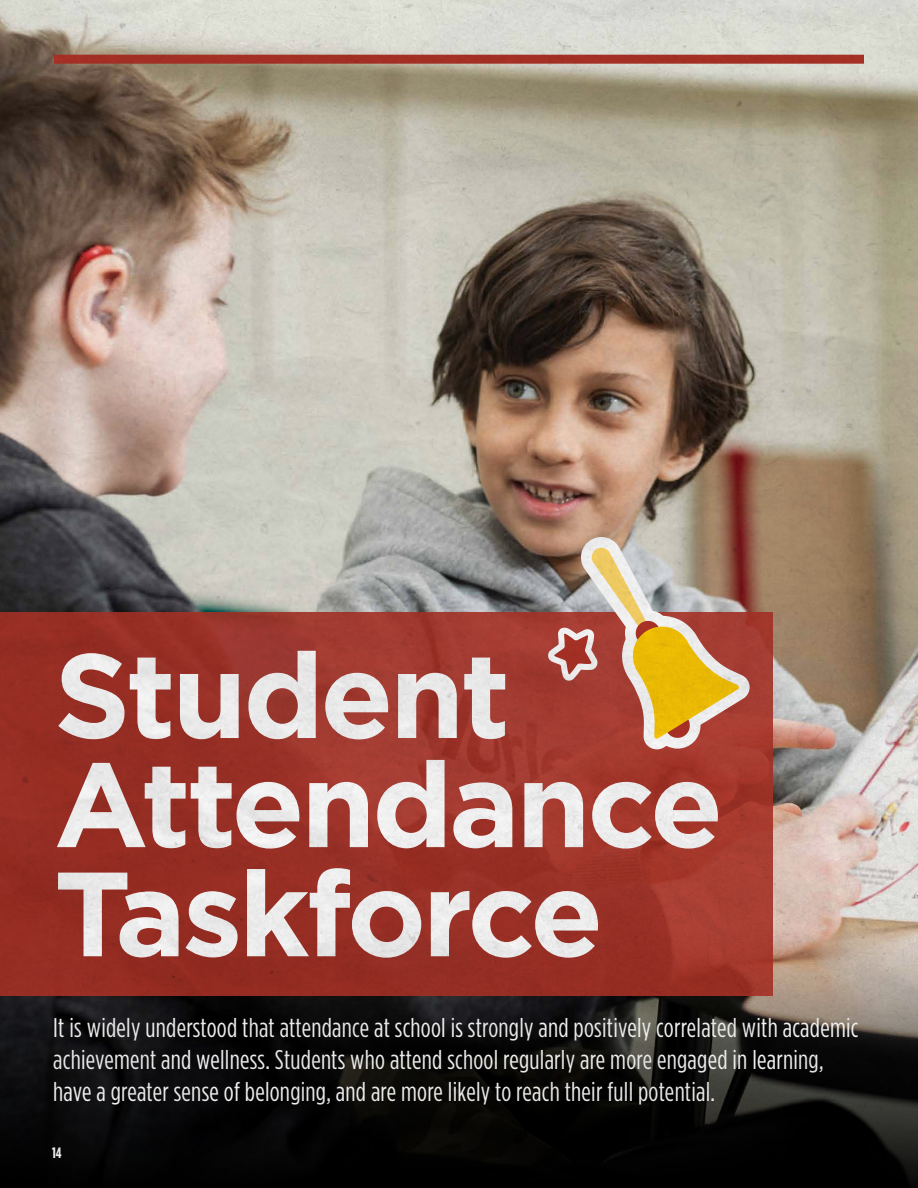
<style>
.page{position:relative;width:918px;height:1188px;background:#fff}
.page>*{position:absolute;margin:0;border:0;box-sizing:border-box;transform-origin:0 0}
.t1{font:700 119.55px/109.1px "Gotham";letter-spacing:-.03em;color:#fff}
.t2{font:27px/32.2px "Gotham Condensed";letter-spacing:.01em;color:#fff}
.t3{font:700 15px "Gotham Condensed";color:#fff}
</style>
<div class="page">
<img style="left:0;top:0;width:918px;height:818px">
<svg style="left:0;top:818px;width:918px;height:370px;background:#272422"></svg>
<div style="left:0;top:612px;width:773px;height:384px;background:linear-gradient(to right,#932c23,#a3392e)"></div>
<svg style="left:544px;top:537px;width:206px;height:212px;background:#bb8562"></svg>
<div style="left:54px;top:55px;width:810px;height:9px;background:#a32f24"></div>
<h1 class="t1" style="left:54px;top:640px;width:671px">Student<br>Attendance<br>Taskforce</h1>
<p class="t2" style="left:53px;top:1011px;width:807px">It is widely understood that attendance at school is strongly and positively correlated with academic achievement and wellness. Students who attend school regularly are more engaged in learning, have a greater sense of belonging, and are more likely to reach their full potential.</p>
<p class="t3" style="left:52px;top:1144px;width:11px">14</p>
</div>
